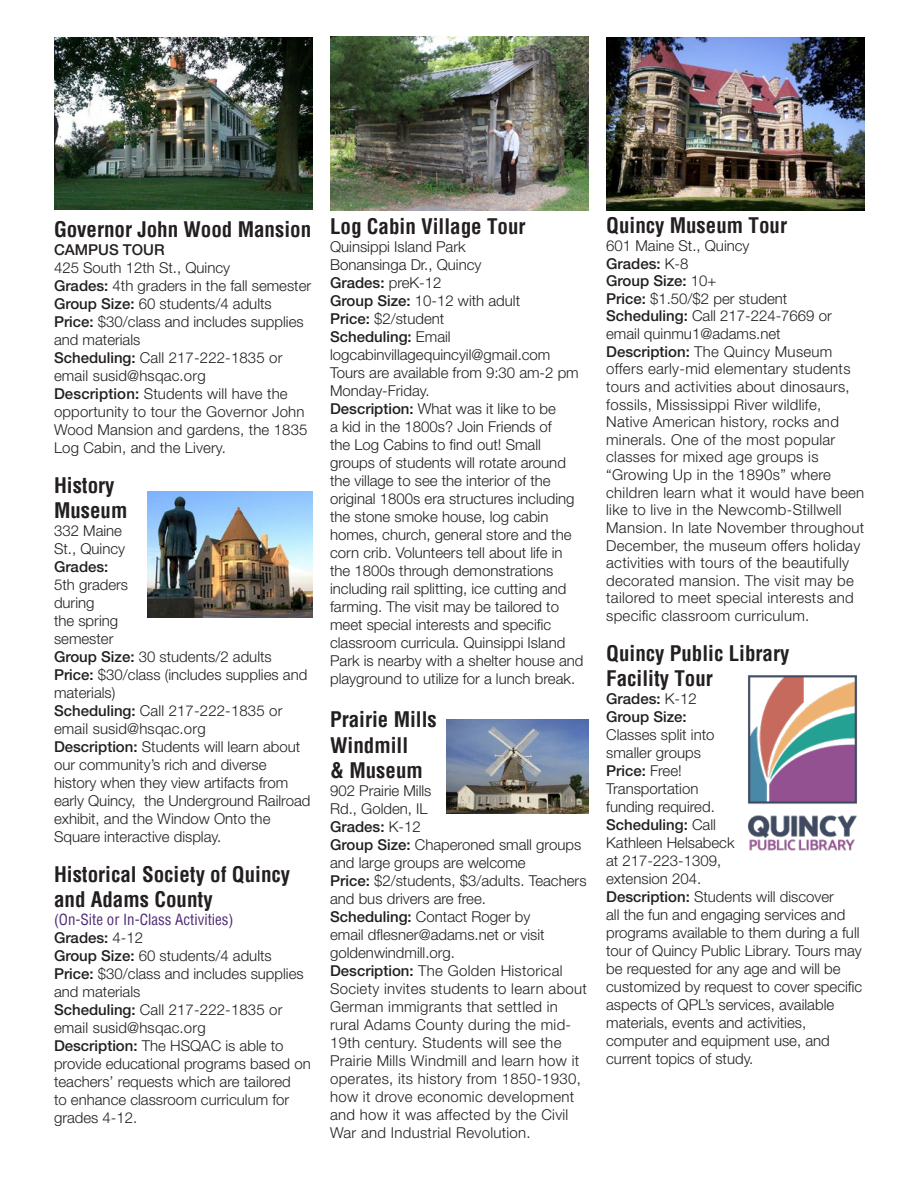
<style>
.page{position:relative;width:918px;height:1188px;background:#fff}
.page>*{position:absolute;margin:0;border:0;box-sizing:border-box;transform-origin:0 0}
.t1{font:700 condensed 21px/25.2px "Helvetica";color:#231f20}
.t2{font:300 15px/18px "Helvetica Neue";color:#231f20}
.t3{font:300 15px/17.7px "Helvetica Neue";letter-spacing:.02em;color:#231f20}
.s1{font-weight:500}
.s2{font-family:"Helvetica";font-weight:400;font-stretch:condensed;color:#4c2973}
</style>
<div class="page">
<img style="left:446px;top:719px;width:142px;height:95px">
<img style="left:606px;top:37px;width:258px;height:173px">
<img style="left:748px;top:675px;width:109px;height:176px">
<img style="left:148px;top:492px;width:164px;height:126px">
<img style="left:54px;top:38px;width:258px;height:171px">
<img style="left:330px;top:36px;width:258px;height:175px">
<p class="t1" style="left:54px;top:216px;width:259px">Governor John Wood Mansion</p>
<p class="t2" style="left:54px;top:239px;width:259px"><span class="s1">CAMPUS TOUR<br></span>425 South 12th St., Quincy<br><span class="s1">Grades:</span> 4th graders in the fall semester<br><span class="s1">Group Size:</span> 60 students/4 adults<br><span class="s1">Price:</span> $30/class and includes supplies and materials<br><span class="s1">Scheduling:</span> Call 217-222-1835 or email susid@hsqac.org<br><span class="s1">Description:</span> Students will have the opportunity to tour the Governor John<br>Wood Mansion and gardens, the 1835<br>Log Cabin, and the Livery.</p>
<p class="t1" style="left:54px;top:472px;width:75px">History<br>Museum</p>
<p class="t2" style="left:54px;top:521px;width:258px">332 Maine<br>St., Quincy<br><span class="s1">Grades:<br></span>5th graders<br>during<br>the spring<br>semester<br><span class="s1">Group Size:</span> 30 students/2 adults<br><span class="s1">Price:</span> $30/class (includes supplies and materials)<br><span class="s1">Scheduling:</span> Call 217-222-1835 or email susid@hsqac.org<br><span class="s1">Description:</span> Students will learn about our community’s rich and diverse history when they view artifacts from early Quincy, the Underground Railroad exhibit, and the Window Onto the<br>Square interactive display.</p>
<p class="t1" style="left:54px;top:861px;width:238px">Historical Society of Quincy and Adams County</p>
<p class="t2" style="left:54px;top:910px;width:258px"><span class="s2">(On-Site or In-Class Activities)<br></span><span class="s1">Grades:</span> 4-12<br><span class="s1">Group Size:</span> 60 students/4 adults<br><span class="s1">Price:</span> $30/class and includes supplies and materials<br><span class="s1">Scheduling:</span> Call 217-222-1835 or email susid@hsqac.org<br><span class="s1">Description:</span> The HSQAC is able to provide educational programs based on teachers’ requests which are tailored<br>to enhance classroom curriculum for grades 4-12.</p>
<p class="t1" style="left:330px;top:213px;width:197px">Log Cabin Village Tour</p>
<p class="t2" style="left:330px;top:237px;width:255px">Quinsippi Island Park<br>Bonansinga Dr., Quincy<br><span class="s1">Grades:</span> preK-12<br><span class="s1">Group Size:</span> 10-12 with adult<br><span class="s1">Price:</span> $2/student<br><span class="s1">Scheduling:</span> Email logcabinvillagequincyil@gmail.com<br>Tours are available from 9:30 am-2 pm<br>Monday-Friday.<br><span class="s1">Description:</span> What was it like to be<br>a kid in the 1800s? Join Friends of<br>the Log Cabins to find out! Small groups of students will rotate around the village to see the interior of the original 1800s era structures including the stone smoke house, log cabin homes, church, general store and the corn crib. Volunteers tell about life in the 1800s through demonstrations including rail splitting, ice cutting and farming. The visit may be tailored to meet special interests and specific classroom curricula. Quinsippi Island<br>Park is nearby with a shelter house and playground to utilize for a lunch break.</p>
<p class="t1" style="left:330px;top:707px;width:108px">Prairie Mills<br>Windmill<br>&amp; Museum</p>
<p class="t3" style="left:330px;top:781px;width:258px">902 Prairie Mills<br>Rd., Golden, IL<br><span class="s1">Grades:</span> K-12<br><span class="s1">Group Size:</span> Chaperoned small groups and large groups are welcome<br><span class="s1">Price:</span> $2/students, $3/adults. Teachers and bus drivers are free.<br><span class="s1">Scheduling:</span> Contact Roger by<br>email dflesner@adams.net or visit goldenwindmill.org.<br><span class="s1">Description:</span> The Golden Historical<br>Society invites students to learn about<br>German immigrants that settled in rural Adams County during the mid-<br>19th century. Students will see the<br>Prairie Mills Windmill and learn how it operates, its history from 1850-1930, how it drove economic development and how it was affected by the Civil<br>War and Industrial Revolution.</p>
<p class="t1" style="left:606px;top:213px;width:182px">Quincy Museum Tour</p>
<p class="t3" style="left:606px;top:236px;width:260px">601 Maine St., Quincy<br><span class="s1">Grades:</span> K-8<br><span class="s1">Group Size:</span> 10+<br><span class="s1">Price:</span> $1.50/$2 per student<br><span class="s1">Scheduling:</span> Call 217-224-7669 or email quinmu1@adams.net<br><span class="s1">Description:</span> The Quincy Museum offers early-mid elementary students tours and activities about dinosaurs, fossils, Mississippi River wildlife,<br>Native American history, rocks and minerals. One of the most popular classes for mixed age groups is “Growing Up in the 1890s” where children learn what it would have been like to live in the Newcomb-Stillwell<br>Mansion. In late November throughout<br>December, the museum offers holiday activities with tours of the beautifully decorated mansion. The visit may be tailored to meet special interests and specific classroom curriculum.</p>
<p class="t1" style="left:606px;top:640px;width:185px">Quincy Public Library<br>Facility Tour</p>
<p class="t2" style="left:606px;top:689px;width:258px"><span class="s1">Grades:</span> K-12<br><span class="s1">Group Size:<br></span>Classes split into<br>smaller groups<br><span class="s1">Price:</span> Free!<br>Transportation<br>funding required.<br><span class="s1">Scheduling:</span> Call<br>Kathleen Helsabeck<br>at 217-223-1309,<br>extension 204.<br><span class="s1">Description:</span> Students will discover<br>all the fun and engaging services and programs available to them during a full tour of Quincy Public Library. Tours may be requested for any age and will be customized by request to cover specific aspects of QPL’s services, available materials, events and activities, computer and equipment use, and current topics of study.</p>
</div>
